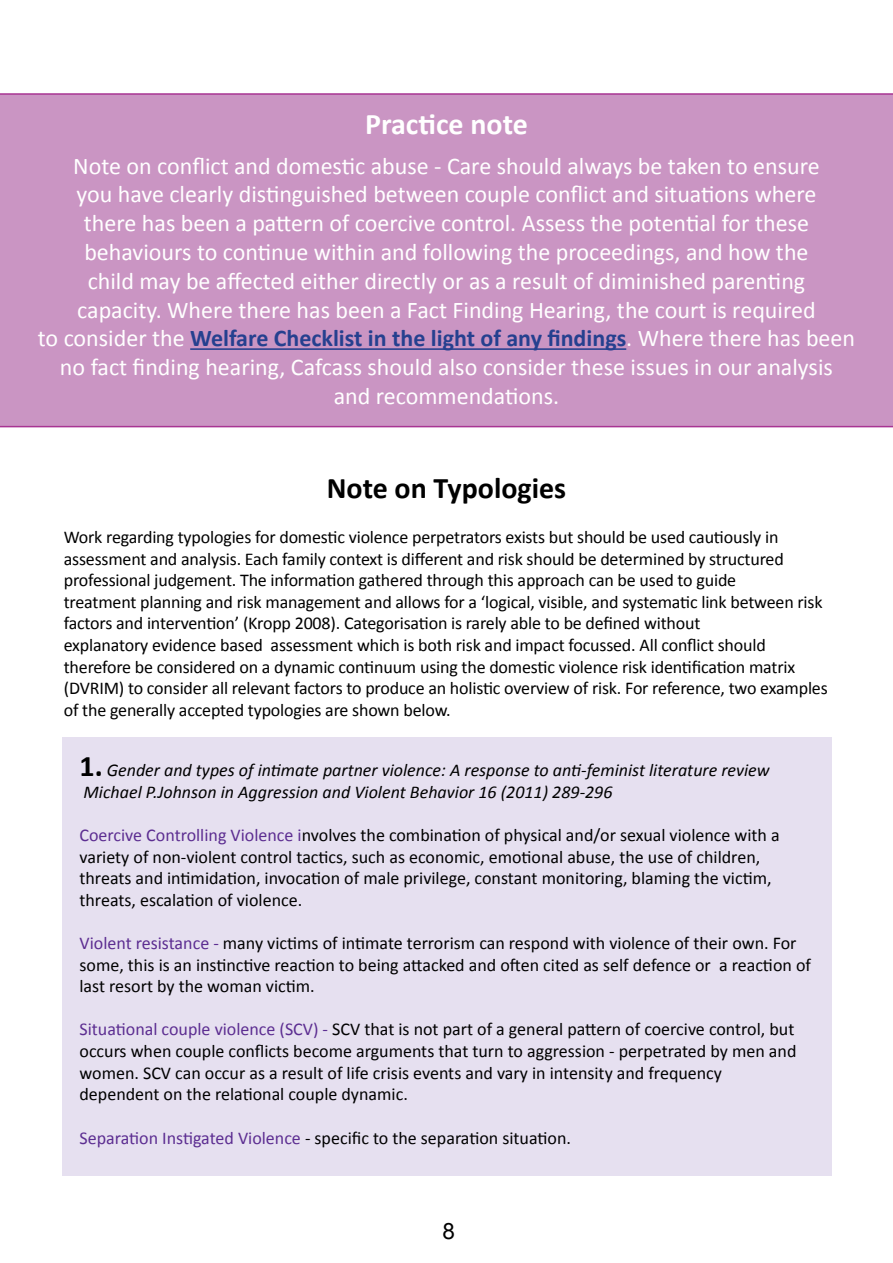
<style>
.page{position:relative;width:893px;height:1263px;background:#fff}
.page>*{position:absolute;margin:0;border:0;box-sizing:border-box;transform-origin:0 0}
.t1{font:700 30px "Calibri";color:#000}
.t2{font:700 30px "Calibri";color:#fff}
.t3{font:24px/28.8px "Calibri";color:#fff;text-align:center}
.t4{font:22.5px "Arial";color:#000}
.t5{font:18px/21.6px "Calibri";letter-spacing:-.01em;color:#000}
.t6{font:italic 18px/21.6px "Calibri";color:#000}
.s1{font-weight:700;color:#25408f}
.s2{font-weight:700;font-style:normal;font-size:30px}
.s3{color:#5c2d91}
</style>
<div class="page">
<div style="left:63px;top:737px;width:769px;height:438px;background:#e6e0f0"></div>
<div style="left:0;top:93px;width:893px;height:334px;background:#ca95c3"></div>
<h1 class="t2" style="left:365px;top:105px;width:164px">Practice note</h1>
<p class="t3" style="left:38px;top:151px;width:819px">Note on conflict and domestic abuse - Care should always be taken to ensure<br>you have clearly distinguished between couple conflict and situations where<br>there has been a pattern of coercive control. Assess the potential for these behaviours to continue within and following the proceedings, and how the<br>child may be affected either directly or as a result of diminished parenting<br>capacity. Where there has been a Fact Finding Hearing, the court is required<br>to consider the <span class="s1">Welfare Checklist in the light of any findings</span>. Where there has been no fact finding hearing, Cafcass should also consider these issues in our analysis<br>and recommendations.</p>
<h1 class="t1" style="left:327px;top:469px;width:241px">Note on Typologies</h1>
<p class="t5" style="left:64px;top:526px;width:765px">Work regarding typologies for domestic violence perpetrators exists but should be used cautiously in assessment and analysis. Each family context is different and risk should be determined by structured professional judgement. The information gathered through this approach can be used to guide<br>treatment planning and risk management and allows for a ‘logical, visible, and systematic link between risk factors and intervention’ (Kropp 2008). Categorisation is rarely able to be defined without<br>explanatory evidence based assessment which is both risk and impact focussed. All conflict should therefore be considered on a dynamic continuum using the domestic violence risk identification matrix (DVRIM) to consider all relevant factors to produce an holistic overview of risk. For reference, two examples of the generally accepted typologies are shown below.</p>
<p class="t6" style="left:80px;top:759px;width:692px"><span class="s2">1.</span> Gender and types of intimate partner violence: A response to anti-feminist literature review<br>Michael P.Johnson in Aggression and Violent Behavior 16 (2011) 289-296</p>
<p class="t5" style="left:80px;top:824px;width:702px"><span class="s3">Coercive Controlling Violence i</span>nvolves the combination of physical and/or sexual violence with a variety of non-violent control tactics, such as economic, emotional abuse, the use of children, threats and intimidation, invocation of male privilege, constant monitoring, blaming the victim, threats, escalation of violence.</p>
<p class="t5" style="left:80px;top:932px;width:733px"><span class="s3">Violent resistance -</span> many victims of intimate terrorism can respond with violence of their own. For some, this is an instinctive reaction to being attacked and often cited as self defence or a reaction of last resort by the woman victim.</p>
<p class="t5" style="left:80px;top:1019px;width:718px"><span class="s3">Situational couple violence (SCV) -</span> SCV that is not part of a general pattern of coercive control, but occurs when couple conflicts become arguments that turn to aggression - perpetrated by men and women. SCV can occur as a result of life crisis events and vary in intensity and frequency dependent on the relational couple dynamic.</p>
<p class="t5" style="left:80px;top:1127px;width:493px"><span class="s3">Separation Instigated Violence</span> - specific to the separation situation.</p>
<p class="t4" style="left:442px;top:1216px;width:14px">8</p>
</div>
